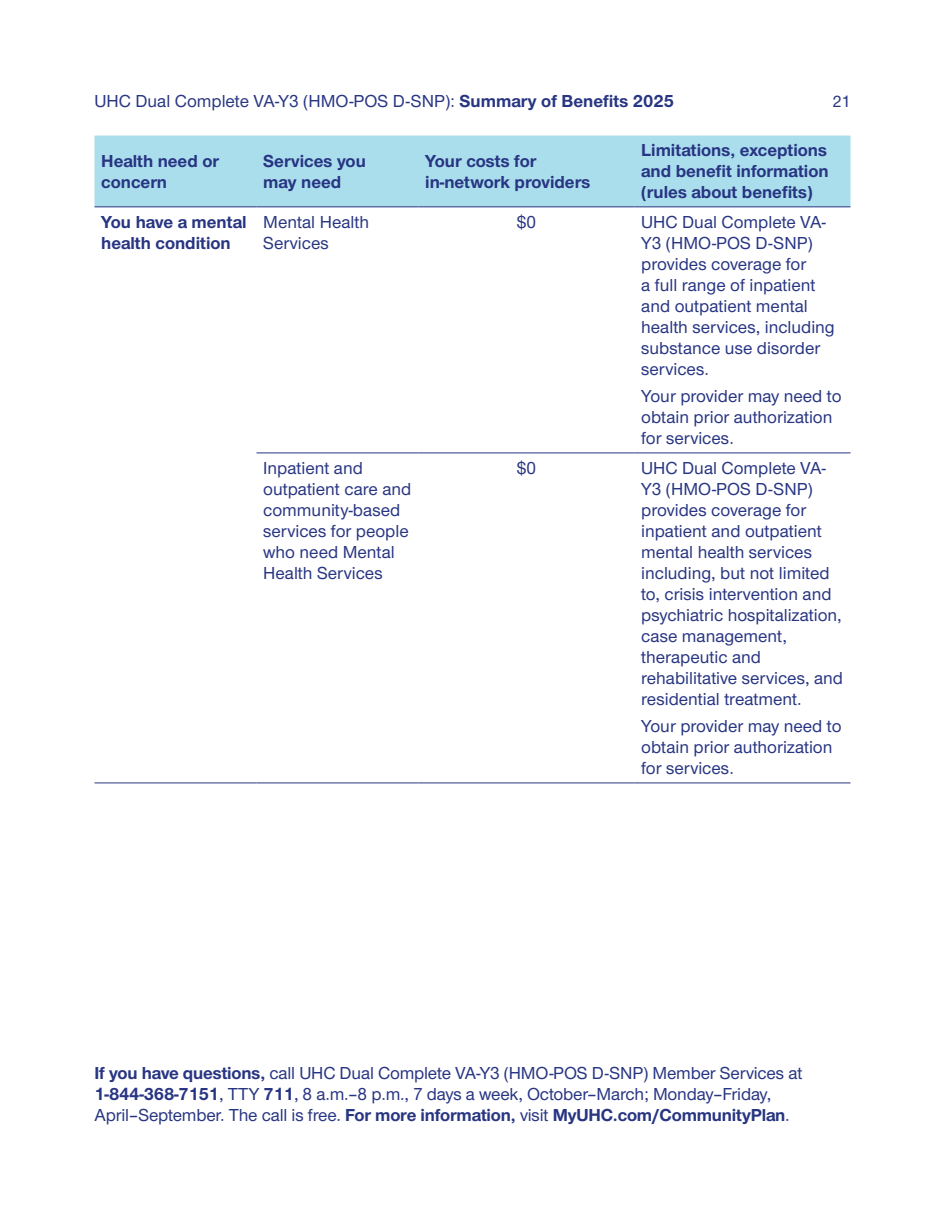
<style>
.page{position:relative;width:945px;height:1215px;background:#fff}
.page>*{position:absolute;margin:0;border:0;box-sizing:border-box;transform-origin:0 0}
.t1{font:500 18px/21px "UHC Sans";color:#283582}
.t2{font:700 18px/21px "UHC Sans";color:#283582}
.t3{font:500 16.8px "UHC Sans";color:#283582}
.s1{font-weight:700}
</style>
<div class="page">
<div style="left:94px;top:136px;width:756px;height:70px;background:#aadeed"></div>
<hr style="left:256px;top:453px;width:162px;height:1px;background:#283582">
<hr style="left:418px;top:453px;width:216px;height:1px;background:#283582">
<hr style="left:634px;top:453px;width:216px;height:1px;background:#283582">
<hr style="left:94px;top:783px;width:162px;height:1px;background:#283582">
<hr style="left:256px;top:783px;width:162px;height:1px;background:#283582">
<hr style="left:418px;top:783px;width:216px;height:1px;background:#283582">
<hr style="left:634px;top:783px;width:216px;height:1px;background:#283582">
<hr style="left:94px;top:206px;width:162px;height:1px;background:#283582">
<hr style="left:256px;top:206px;width:162px;height:1px;background:#283582">
<hr style="left:418px;top:206px;width:216px;height:1px;background:#283582">
<hr style="left:634px;top:206px;width:216px;height:1px;background:#283582">
<p class="t1" style="left:94px;top:89px;width:581px">UHC Dual Complete VA-Y3 (HMO-POS D-SNP): <span class="s1">Summary of Benefits 2025</span></p>
<p class="t3" style="left:833px;top:90px;width:19px">21</p>
<p class="t2" style="left:101px;top:150px;width:119px">Health need or concern</p>
<p class="t2" style="left:263px;top:150px;width:104px">Services you may need</p>
<p class="t2" style="left:425px;top:150px;width:167px">Your costs for in-network providers</p>
<p class="t2" style="left:641px;top:139px;width:189px;text-align:justify">Limitations, exceptions and benefit information (rules about benefits)</p>
<p class="t2" style="left:101px;top:210px;width:147px">You have a mental health condition</p>
<p class="t1" style="left:263px;top:210px;width:107px">Mental Health<br>Services</p>
<p class="t1" style="left:517px;top:210px;width:21px">$0</p>
<p class="t1" style="left:641px;top:210px;width:195px">UHC Dual Complete VA-<br>Y3 (HMO-POS D-SNP) provides coverage for<br>a full range of inpatient and outpatient mental health services, including substance use disorder services.</p>
<p class="t1" style="left:641px;top:385px;width:202px">Your provider may need to obtain prior authorization for services.</p>
<p class="t1" style="left:263px;top:456px;width:150px">Inpatient and outpatient care and community-based services for people who need Mental<br>Health Services</p>
<p class="t1" style="left:517px;top:456px;width:21px">$0</p>
<p class="t1" style="left:641px;top:456px;width:203px">UHC Dual Complete VA-<br>Y3 (HMO-POS D-SNP) provides coverage for inpatient and outpatient mental health services including, but not limited to, crisis intervention and psychiatric hospitalization, case management, therapeutic and rehabilitative services, and residential treatment.</p>
<p class="t1" style="left:641px;top:715px;width:202px">Your provider may need to obtain prior authorization for services.</p>
<p class="t1" style="left:94px;top:1061px;width:709px"><span class="s1">If you have questions,</span> call UHC Dual Complete VA-Y3 (HMO-POS D-SNP) Member Services at<br><span class="s1">1-844-368-7151</span>, TTY <span class="s1">711</span>, 8 a.m.–8 p.m., 7 days a week, October–March; Monday–Friday,<br>April–September. The call is free. <span class="s1">For more information,</span> visit <span class="s1">MyUHC.com/CommunityPlan</span>.</p>
</div>
